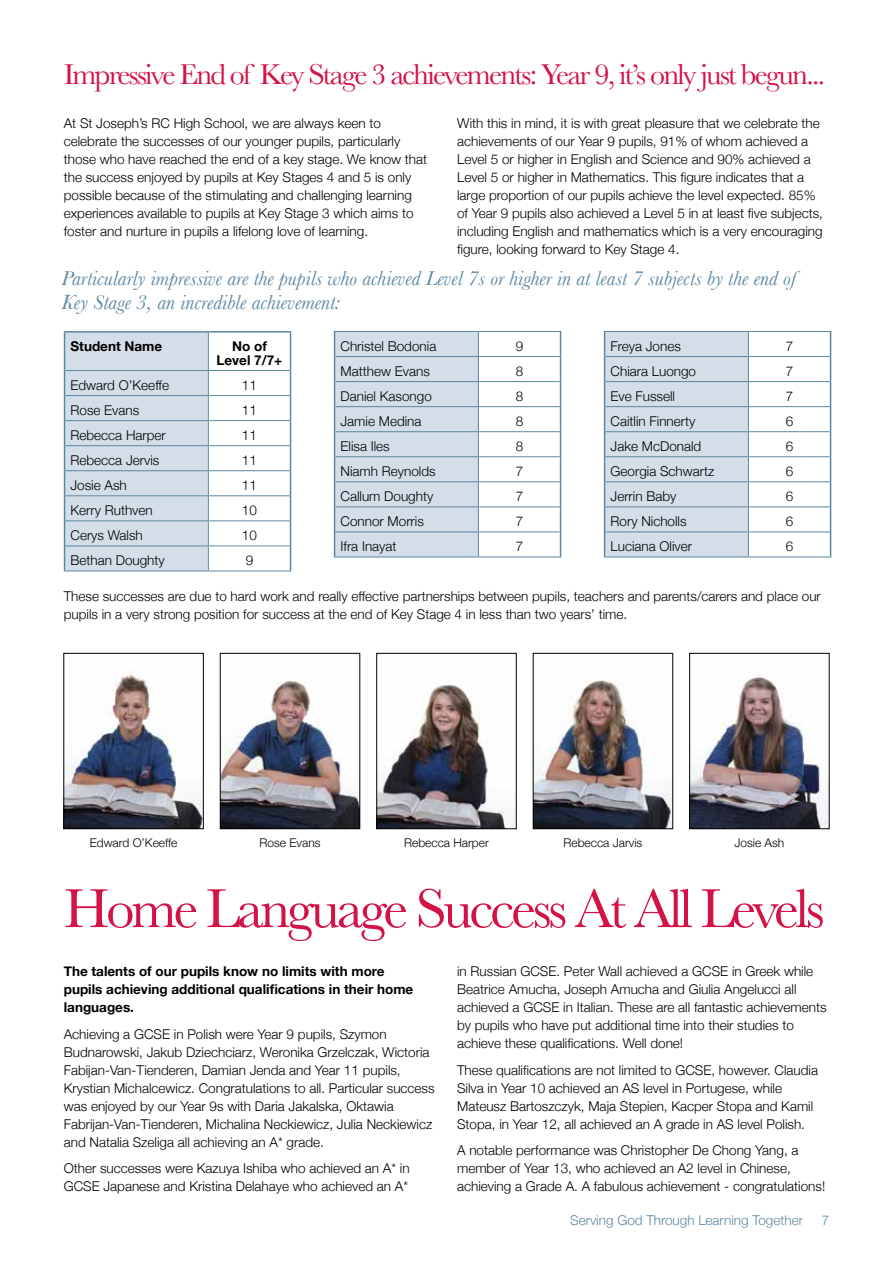
<style>
.page{position:relative;width:893px;height:1263px;background:#fff}
.page>*{position:absolute;margin:0;border:0;box-sizing:border-box;transform-origin:0 0}
.t1{font:57px "Baskerville";letter-spacing:-.06em;color:#d31245}
.t2{font:30px "Baskerville";letter-spacing:-.06em;color:#d31245}
.t3{font:italic 21px/24px "Baskerville";color:#5d87a1}
.t4{font:300 13.5px/18px "Helvetica Neue";color:#000}
.t5{font:700 13.5px/18px "Helvetica Neue";color:#000}
.t6{font:300 13.5px "Helvetica Neue";color:#5d87a1}
.t7{font:300 12px "Helvetica Neue";color:#000}
</style>
<div class="page">
<hr style="left:64px;top:331px;width:144px;height:2px;background:#5d87a1">
<hr style="left:208px;top:331px;width:83px;height:2px;background:#5d87a1">
<hr style="left:290px;top:333px;width:1px;height:37px;background:#5d87a1">
<svg style="left:290px;top:370px;width:1px;height:201px"></svg>
<hr style="left:208px;top:370px;width:82px;height:1px;background:#5d87a1">
<hr style="left:208px;top:395px;width:82px;height:1px;background:#5d87a1">
<hr style="left:208px;top:420px;width:82px;height:1px;background:#5d87a1">
<hr style="left:208px;top:445px;width:82px;height:1px;background:#5d87a1">
<hr style="left:208px;top:470px;width:82px;height:1px;background:#5d87a1">
<hr style="left:208px;top:495px;width:82px;height:1px;background:#5d87a1">
<hr style="left:208px;top:520px;width:82px;height:1px;background:#5d87a1">
<hr style="left:208px;top:545px;width:82px;height:1px;background:#5d87a1">
<svg style="left:64px;top:332px;width:145px;height:239px"></svg>
<hr style="left:64px;top:571px;width:144px;height:1px;background:#5d87a1">
<hr style="left:208px;top:571px;width:83px;height:1px;background:#5d87a1">
<hr style="left:478px;top:331px;width:83px;height:1px;background:#5d87a1">
<hr style="left:478px;top:356px;width:82px;height:1px;background:#5d87a1">
<hr style="left:478px;top:381px;width:82px;height:1px;background:#5d87a1">
<hr style="left:478px;top:406px;width:82px;height:1px;background:#5d87a1">
<hr style="left:478px;top:431px;width:82px;height:1px;background:#5d87a1">
<hr style="left:478px;top:456px;width:82px;height:1px;background:#5d87a1">
<hr style="left:478px;top:481px;width:82px;height:1px;background:#5d87a1">
<hr style="left:478px;top:506px;width:82px;height:1px;background:#5d87a1">
<hr style="left:478px;top:531px;width:82px;height:1px;background:#5d87a1">
<hr style="left:334px;top:557px;width:144px;height:1px;background:#5d87a1">
<hr style="left:478px;top:557px;width:83px;height:1px;background:#5d87a1">
<svg style="left:334px;top:331px;width:145px;height:226px"></svg>
<svg style="left:560px;top:332px;width:1px;height:225px"></svg>
<hr style="left:748px;top:331px;width:83px;height:1px;background:#5d87a1">
<hr style="left:748px;top:356px;width:82px;height:1px;background:#5d87a1">
<hr style="left:748px;top:381px;width:82px;height:1px;background:#5d87a1">
<hr style="left:748px;top:406px;width:82px;height:1px;background:#5d87a1">
<hr style="left:748px;top:431px;width:82px;height:1px;background:#5d87a1">
<hr style="left:748px;top:456px;width:82px;height:1px;background:#5d87a1">
<hr style="left:748px;top:481px;width:82px;height:1px;background:#5d87a1">
<hr style="left:748px;top:506px;width:82px;height:1px;background:#5d87a1">
<hr style="left:748px;top:531px;width:82px;height:1px;background:#5d87a1">
<hr style="left:604px;top:557px;width:144px;height:1px;background:#5d87a1">
<hr style="left:748px;top:557px;width:83px;height:1px;background:#5d87a1">
<svg style="left:604px;top:331px;width:145px;height:226px"></svg>
<svg style="left:830px;top:332px;width:1px;height:225px"></svg>
<img style="left:65px;top:674px;width:137px;height:153px">
<div style="left:63px;top:653px;width:141px;height:176px;border:1px solid #000"></div>
<img style="left:222px;top:679px;width:136px;height:148px">
<div style="left:220px;top:653px;width:140px;height:176px;border:1px solid #000"></div>
<img style="left:378px;top:684px;width:137px;height:143px">
<div style="left:376px;top:653px;width:141px;height:176px;border:1px solid #000"></div>
<img style="left:535px;top:679px;width:136px;height:148px">
<div style="left:533px;top:653px;width:140px;height:176px;border:1px solid #000"></div>
<img style="left:691px;top:676px;width:137px;height:151px">
<div style="left:689px;top:653px;width:141px;height:176px;border:1px solid #000"></div>
<h2 class="t2" style="left:64px;top:57px;width:763px">Impressive End of Key Stage 3 achievements: Year 9, it’s only just begun...</h2>
<p class="t4" style="left:64px;top:113px;width:365px">At St Joseph’s RC High School, we are always keen to celebrate the successes of our younger pupils, particularly those who have reached the end of a key stage. We know that the success enjoyed by pupils at Key Stages 4 and 5 is only possible because of the stimulating and challenging learning experiences available to pupils at Key Stage 3 which aims to foster and nurture in pupils a lifelong love of learning.</p>
<p class="t4" style="left:457px;top:113px;width:367px">With this in mind, it is with great pleasure that we celebrate the achievements of our Year 9 pupils, 91% of whom achieved a Level 5 or higher in English and Science and 90% achieved a Level 5 or higher in Mathematics. This figure indicates that a large proportion of our pupils achieve the level expected. 85% of Year 9 pupils also achieved a Level 5 in at least five subjects, including English and mathematics which is a very encouraging figure, looking forward to Key Stage 4.</p>
<h3 class="t3" style="left:62px;top:266px;width:736px">Particularly impressive are the pupils who achieved Level 7s or higher in at least 7 subjects by the end of<br>Key Stage 3, an incredible achievement:</h3>
<p class="t4" style="left:341px;top:336px;width:97px">Christel Bodonia</p>
<p class="t4" style="left:516px;top:336px;width:9px">9</p>
<p class="t4" style="left:341px;top:361px;width:91px">Matthew Evans</p>
<p class="t4" style="left:516px;top:361px;width:9px">8</p>
<p class="t4" style="left:341px;top:386px;width:93px">Daniel Kasongo</p>
<p class="t4" style="left:516px;top:386px;width:9px">8</p>
<p class="t4" style="left:341px;top:411px;width:83px">Jamie Medina</p>
<p class="t4" style="left:516px;top:411px;width:9px">8</p>
<p class="t4" style="left:341px;top:436px;width:51px">Elisa Iles</p>
<p class="t4" style="left:516px;top:436px;width:9px">8</p>
<p class="t4" style="left:341px;top:461px;width:97px">Niamh Reynolds</p>
<p class="t4" style="left:516px;top:461px;width:9px">7</p>
<p class="t4" style="left:341px;top:486px;width:94px">Callum Doughty</p>
<p class="t4" style="left:516px;top:486px;width:9px">7</p>
<p class="t4" style="left:341px;top:511px;width:85px">Connor Morris</p>
<p class="t4" style="left:516px;top:511px;width:9px">7</p>
<p class="t4" style="left:341px;top:536px;width:58px">Ifra Inayat</p>
<p class="t4" style="left:516px;top:536px;width:9px">7</p>
<p class="t4" style="left:611px;top:336px;width:72px">Freya Jones</p>
<p class="t4" style="left:786px;top:336px;width:9px">7</p>
<p class="t4" style="left:611px;top:361px;width:87px">Chiara Luongo</p>
<p class="t4" style="left:786px;top:361px;width:9px">7</p>
<p class="t4" style="left:611px;top:386px;width:66px">Eve Fussell</p>
<p class="t4" style="left:786px;top:386px;width:9px">7</p>
<p class="t4" style="left:611px;top:411px;width:86px">Caitlin Finnerty</p>
<p class="t4" style="left:786px;top:411px;width:9px">6</p>
<p class="t4" style="left:611px;top:436px;width:92px">Jake McDonald</p>
<p class="t4" style="left:786px;top:436px;width:9px">6</p>
<p class="t4" style="left:611px;top:461px;width:105px">Georgia Schwartz</p>
<p class="t4" style="left:786px;top:461px;width:9px">6</p>
<p class="t4" style="left:611px;top:486px;width:67px">Jerrin Baby</p>
<p class="t4" style="left:786px;top:486px;width:9px">6</p>
<p class="t4" style="left:611px;top:511px;width:78px">Rory Nicholls</p>
<p class="t4" style="left:786px;top:511px;width:9px">6</p>
<p class="t4" style="left:611px;top:536px;width:83px">Luciana Oliver</p>
<p class="t4" style="left:786px;top:536px;width:9px">6</p>
<p class="t4" style="left:64px;top:586px;width:758px">These successes are due to hard work and really effective partnerships between pupils, teachers and parents/carers and place our pupils in a very strong position for success at the end of Key Stage 4 in less than two years’ time.</p>
<p class="t5" style="left:71px;top:338px;width:93px">Student Name</p>
<p class="t5" style="left:216px;top:340px;width:67px;line-height:13.5px;text-align:center">No of<br>Level 7/7+</p>
<p class="t4" style="left:71px;top:375px;width:100px">Edward O’Keeffe</p>
<p class="t4" style="left:242px;top:375px;width:17px">11</p>
<p class="t4" style="left:71px;top:400px;width:70px">Rose Evans</p>
<p class="t4" style="left:242px;top:400px;width:17px">11</p>
<p class="t4" style="left:71px;top:425px;width:97px">Rebecca Harper</p>
<p class="t4" style="left:242px;top:425px;width:17px">11</p>
<p class="t4" style="left:71px;top:450px;width:90px">Rebecca Jervis</p>
<p class="t4" style="left:242px;top:450px;width:17px">11</p>
<p class="t4" style="left:71px;top:475px;width:58px">Josie Ash</p>
<p class="t4" style="left:242px;top:475px;width:17px">11</p>
<p class="t4" style="left:71px;top:500px;width:84px">Kerry Ruthven</p>
<p class="t4" style="left:242px;top:500px;width:17px">10</p>
<p class="t4" style="left:71px;top:525px;width:74px">Cerys Walsh</p>
<p class="t4" style="left:242px;top:525px;width:17px">10</p>
<p class="t4" style="left:71px;top:550px;width:96px">Bethan Doughty</p>
<p class="t4" style="left:246px;top:550px;width:9px">9</p>
<p class="t7" style="left:90px;top:833px;width:89px">Edward O’Keeffe</p>
<p class="t7" style="left:259px;top:833px;width:63px">Rose Evans</p>
<p class="t7" style="left:404px;top:833px;width:86px">Rebecca Harper</p>
<p class="t7" style="left:563px;top:833px;width:80px">Rebecca Jarvis</p>
<p class="t7" style="left:734px;top:833px;width:52px">Josie Ash</p>
<h1 class="t1" style="left:64px;top:875px;width:762px">Home Language Success At All Levels</h1>
<p class="t5" style="left:64px;top:963px;width:351px">The talents of our pupils know no limits with more pupils achieving additional qualifications in their home languages.</p>
<p class="t4" style="left:64px;top:1024px;width:372px">Achieving a GCSE in Polish were Year 9 pupils, Szymon Budnarowski, Jakub Dziechciarz, Weronika Grzelczak, Wictoria Fabijan-Van-Tienderen, Damian Jenda and Year 11 pupils, Krystian Michalcewicz. Congratulations to all. Particular success was enjoyed by our Year 9s with Daria Jakalska, Oktawia Fabrijan-Van-Tienderen, Michalina Neckiewicz, Julia Neckiewicz and Natalia Szeliga all achieving an A* grade.</p>
<p class="t4" style="left:64px;top:1159px;width:347px">Other successes were Kazuya Ishiba who achieved an A* in<br>GCSE Japanese and Kristina Delahaye who achieved an A*</p>
<p class="t4" style="left:457px;top:962px;width:371px">in Russian GCSE. Peter Wall achieved a GCSE in Greek while Beatrice Amucha, Joseph Amucha and Giulia Angelucci all achieved a GCSE in Italian. These are all fantastic achievements by pupils who have put additional time into their studies to achieve these qualifications. Well done!</p>
<p class="t4" style="left:457px;top:1060px;width:362px">These qualifications are not limited to GCSE, however. Claudia Silva in Year 10 achieved an AS level in Portugese, while Mateusz Bartoszczyk, Maja Stepien, Kacper Stopa and Kamil Stopa, in Year 12, all achieved an A grade in AS level Polish.</p>
<p class="t4" style="left:457px;top:1141px;width:370px">A notable performance was Christopher De Chong Yang, a member of Year 13, who achieved an A2 level in Chinese, achieving a Grade A. A fabulous achievement - congratulations!</p>
<p class="t6" style="left:570px;top:1209px;width:234px">Serving God Through Learning Together</p>
<p class="t6" style="left:822px;top:1209px;width:9px">7</p>
</div>
